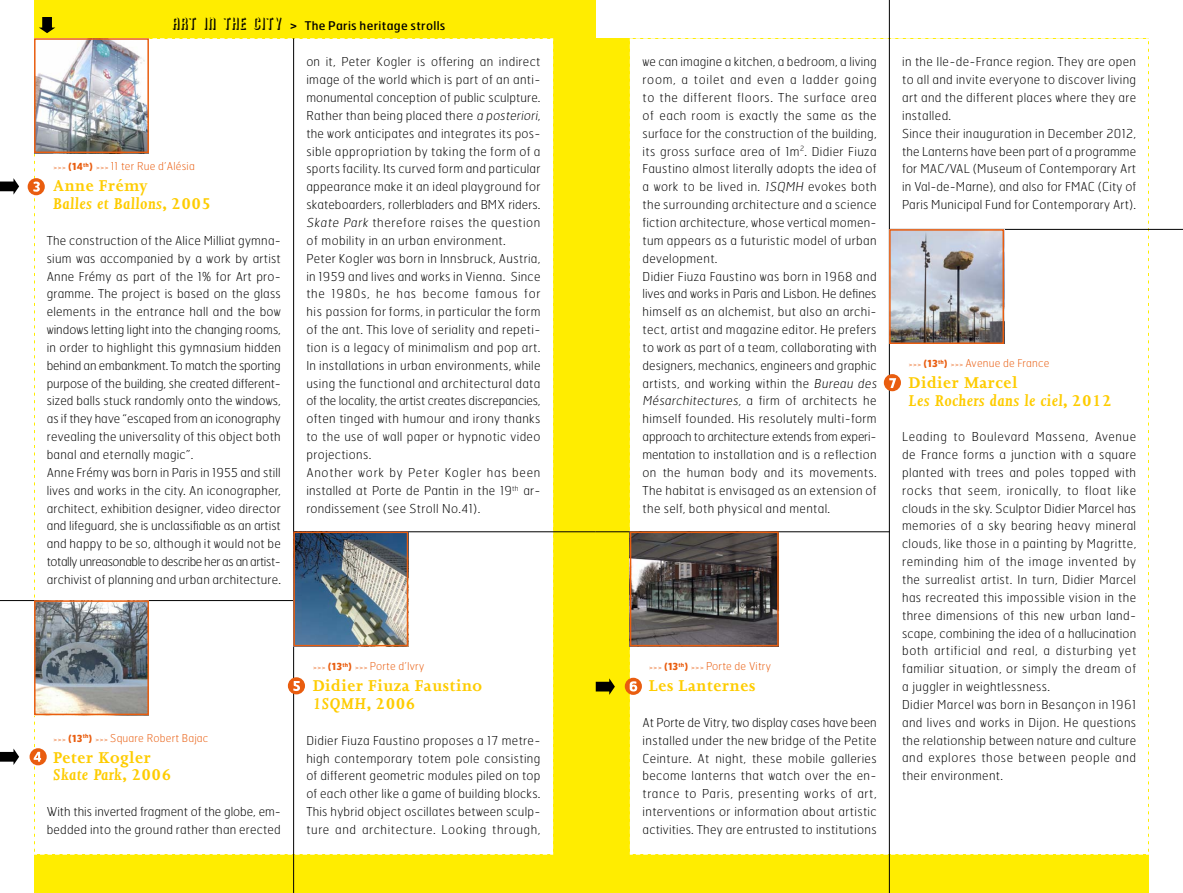
<style>
.page{position:relative;width:1183px;height:893px;background:#fff}
.page>*{position:absolute;margin:0;border:0;box-sizing:border-box;transform-origin:0 0}
.t1{font:700 18px/17.9px "Joanna";letter-spacing:.03em;color:#fecc00}
.t2{font:italic 700 18px/17.9px "Joanna";letter-spacing:.03em;color:#fecc00}
.t3{font:15.75px "Archer";color:#000}
.t4{font:100 12.3px/17.9px "Hermes";letter-spacing:.02em;color:#000}
.t5{font:12px "Hermes";letter-spacing:.03em;color:#000}
.t6{font:100 10.8px "Hermes";letter-spacing:.02em;color:#e95d0f}
.s1{font-size:15px}
.s2{font-size:8.25px}
.s3{font-weight:700;font-size:9.75px}
.s4{font-style:normal}
.s5{font-style:italic}
</style>
<div class="page">
<div style="left:574px;top:38px;width:574px;height:855px;background:#ffed00"></div>
<div style="left:34px;top:0;width:561px;height:893px;background:#ffed00"></div>
<hr style="left:293px;top:38px;width:1px;height:855px;background:#000">
<hr style="left:888px;top:0;width:1px;height:893px;background:#000">
<div style="left:28px;top:178px;width:17px;height:17px;background:#e95d0f;border-radius:50%"></div>
<div style="left:30px;top:748px;width:17px;height:17px;background:#e95d0f;border-radius:50%"></div>
<svg style="left:0;top:178px;width:19px;height:17px"></svg>
<svg style="left:0;top:748px;width:19px;height:17px"></svg>
<div style="left:33px;top:17px;width:520px;height:838px;background:#fff"></div>
<hr style="left:0;top:600px;width:293px;height:1px;background:#000">
<hr style="left:293px;top:531px;width:302px;height:1px;background:#000">
<img style="left:37px;top:603px;width:109px;height:109px">
<div style="left:34px;top:600px;width:115px;height:115px;border:2px solid #e95d0f"></div>
<img style="left:296px;top:535px;width:109px;height:108px">
<div style="left:293px;top:532px;width:115px;height:114px;border:2px solid #e95d0f"></div>
<svg style="left:624px;top:678px;width:17px;height:17px"></svg>
<div style="left:629px;top:38px;width:519px;height:817px;background:#fff"></div>
<svg style="left:595px;top:678px;width:19px;height:17px"></svg>
<hr style="left:595px;top:531px;width:294px;height:1px;background:#000">
<hr style="left:889px;top:229px;width:293px;height:1px;background:#000">
<img style="left:632px;top:535px;width:143px;height:108px">
<div style="left:629px;top:532px;width:149px;height:114px;border:2px solid #e95d0f"></div>
<img style="left:891px;top:232px;width:109px;height:109px">
<div style="left:888px;top:229px;width:115px;height:115px;border:2px solid #e95d0f"></div>
<p class="t3" style="left:173px;top:17px;width:7px">ART</p>
<p class="t3" style="left:204px;top:17px;width:28px">IN THE</p>
<p class="t3" style="left:254px;top:17px;width:8px">CITY</p>
<p class="t5" style="left:289px;top:18px;width:158px"><span class="s1">&gt;</span> The Paris heritage strolls</p>
<p class="t4" style="left:306px;top:53px;width:235px">on it, Peter Kogler is offering an indirect image of the world which is part of an anti&shy;monumental conception of public sculpture.<br>Rather than being placed there a posteriori, the work anticipates and integrates its pos&shy;sible appropriation by taking the form of a sports facility. Its curved form and particular appearance make it an ideal playground for skateboarders, rollerbladers and BMX riders.<br>Skate Park therefore raises the question of mobility in an urban environment.<br>Peter Kogler was born in Innsbruck, Austria, in 1959 and lives and works in Vienna. Since the 1980s, he has become famous for his passion for forms, in particular the form of the ant. This love of seriality and repeti&shy;tion is a legacy of minimalism and pop art.<br>In installations in urban environments, while using the functional and architectural data of the locality, the artist creates discrepancies, often tinged with humour and irony thanks to the use of wall paper or hypnotic video projections.<br>Another work by Peter Kogler has been installed at Porte de Pantin in the 19<sup>th</sup> ar&shy;rondissement (see Stroll No.41).</p>
<p class="t6" style="left:53px;top:160px;width:143px"><span class="s2">&gt;&gt;&gt;</span> <span class="s3">(14</span><sup>th</sup><span class="s3">)</span> <span class="s2">&gt;&gt;&gt;</span> 11 ter Rue d’Alésia</p>
<h1 class="t2" style="left:53px;top:177px;width:159px"><span class="s4">Anne Frémy<br></span>Balles et Ballons<span class="s4">, 2005</span></h1>
<p class="t4" style="left:47px;top:231px;width:235px">The construction of the Alice Milliat gymna&shy;sium was accompanied by a work by artist Anne Frémy as part of the 1% for Art pro&shy;gramme. The project is based on the glass elements in the entrance hall and the bow windows letting light into the changing rooms, in order to highlight this gymnasium hidden behind an embankment. To match the sporting purpose of the building, she created different&shy;sized balls stuck randomly onto the windows, as if they have “escaped from an iconography revealing the universality of this object both banal and eternally magic”.<br>Anne Frémy was born in Paris in 1955 and still lives and works in the city. An iconographer, architect, exhibition designer, video director and lifeguard, she is unclassifiable as an artist and happy to be so, although it would not be totally unreasonable to describe her as an artist&shy;archivist of planning and urban architecture.</p>
<p class="t6" style="left:53px;top:731px;width:157px"><span class="s2">&gt;&gt;&gt;</span> <span class="s3">(13</span><sup>th</sup><span class="s3">)</span> <span class="s2">&gt;&gt;&gt;</span> Square Robert Bajac</p>
<h1 class="t1" style="left:53px;top:748px;width:120px">Peter Kogler<br><span class="s5">Skate Park</span>, 2006</h1>
<p class="t4" style="left:47px;top:802px;width:235px">With this inverted fragment of the globe, em&shy;bedded into the ground rather than erected</p>
<p class="t6" style="left:313px;top:660px;width:113px"><span class="s2">&gt;&gt;&gt;</span> <span class="s3">(13</span><sup>th</sup><span class="s3">)</span> <span class="s2">&gt;&gt;&gt;</span> Porte d’Ivry</p>
<h1 class="t1" style="left:313px;top:677px;width:171px">Didier Fiuza Faustino<br><span class="s5">1SQMH</span>, 2006</h1>
<p class="t4" style="left:306px;top:731px;width:235px;text-align:justify">Didier Fiuza Faustino proposes a 17 metre&shy;high contemporary totem pole consisting of different geometric modules piled on top of each other like a game of building blocks.<br>This hybrid object oscillates between sculp&shy;ture and architecture. Looking through,</p>
<p class="t4" style="left:642px;top:53px;width:237px">we can imagine a kitchen, a bedroom, a living room, a toilet and even a ladder going to the different floors. The surface area of each room is exactly the same as the surface for the construction of the building, its gross surface area of 1m<sup>2</sup>. Didier Fiuza Faustino almost literally adopts the idea of a work to be lived in. 1SQMH evokes both the surrounding architecture and a science fiction architecture, whose vertical momen&shy;tum appears as a futuristic model of urban development.<br>Didier Fiuza Faustino was born in 1968 and lives and works in Paris and Lisbon. He defines himself as an alchemist, but also an archi&shy;tect, artist and magazine editor. He prefers to work as part of a team, collaborating with designers, mechanics, engineers and graphic artists, and working within the Bureau des Mésarchitectures, a fi rm o f a rc h i te cts h e himself founded. His resolutely multi-form approach to architecture extends from experi&shy;mentation to installation and is a reflection on the human body and its movements.<br>The habitat is envisaged as an extension of the self, both physical and mental.</p>
<p class="t6" style="left:648px;top:660px;width:123px"><span class="s2">&gt;&gt;&gt;</span> <span class="s3">(13</span><sup>th</sup><span class="s3">)</span> <span class="s2">&gt;&gt;&gt;</span> Porte de Vitry</p>
<h1 class="t1" style="left:648px;top:677px;width:108px">Les Lanternes</h1>
<p class="t4" style="left:642px;top:713px;width:235px;text-align:justify">At Porte de Vitry, two display cases have been installed under the new bridge of the Petite Ceinture. At night, these mobile galleries become lanterns that watch over the en&shy;trance to Paris, presenting works of art, interventions or information about artistic activities. They are entrusted to institutions</p>
<p class="t4" style="left:901px;top:53px;width:235px">in the Ile-de-France region. They are open to all and invite everyone to discover living art and the different places where they are installed.<br>Since their inauguration in December 2012, the Lanterns have been part of a programme for MAC/VAL (Museum of Contemporary Art in Val-de-Marne), and also for FMAC (City of Paris Municipal Fund for Contemporary Art).</p>
<p class="t6" style="left:908px;top:356px;width:142px"><span class="s2">&gt;&gt;&gt;</span> <span class="s3">(13</span><sup>th</sup><span class="s3">)</span> <span class="s2">&gt;&gt;&gt;</span> Avenue de France</p>
<h1 class="t2" style="left:908px;top:373px;width:205px"><span class="s4">Didier Marcel<br></span>Les Rochers dans le ciel<span class="s4">, 2012</span></h1>
<p class="t4" style="left:901px;top:427px;width:235px">Leading to Boulevard Massena, Avenue de France forms a junction with a square planted with trees and poles topped with rocks that seem, ironically, to float like clouds in the sky. Sculptor Didier Marcel has memories of a sky bearing heavy mineral clouds, like those in a painting by Magritte, reminding him of the image invented by the surrealist artist. In turn, Didier Marcel has recreated this impossible vision in the three dimensions of this new urban land&shy;scape, combining the idea of a hallucination both artificial and real, a disturbing yet familiar situation, or simply the dream of a juggler in weightlessness.<br>Didier Marcel was born in Besançon in 1961 and lives and works in Dijon. He questions the relationship between nature and culture and explores those between people and their environment.</p>
</div>
